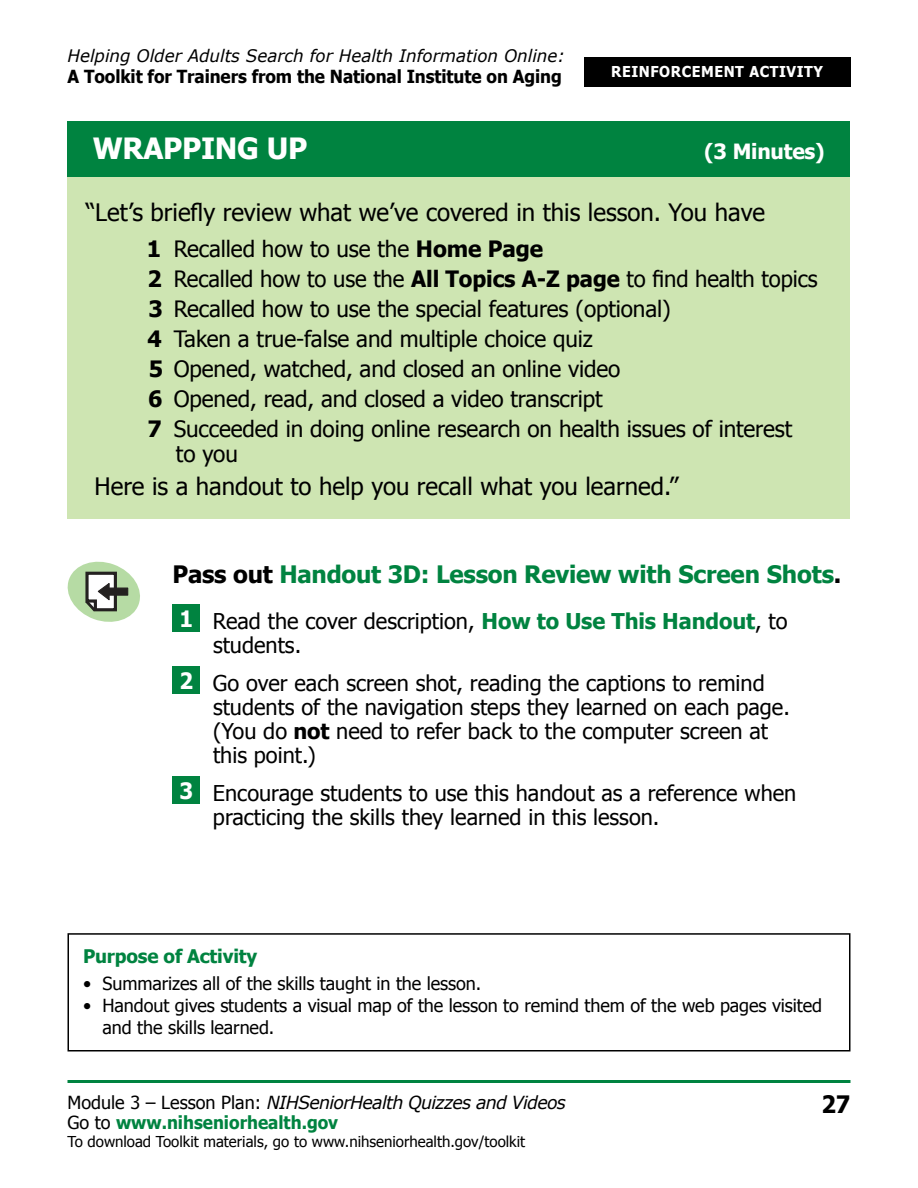
<style>
.page{position:relative;width:918px;height:1188px;background:#fff}
.page>*{position:absolute;margin:0;border:0;box-sizing:border-box;transform-origin:0 0}
.t1{font:700 29.25px "Tahoma";letter-spacing:-.01em;color:#fff}
.t2{font:24px "Tahoma";color:#000}
.t3{font:700 24px "Tahoma";letter-spacing:-.01em;color:#008340}
.t4{font:700 24px "Tahoma";color:#000;scale:.95 1}
.t5{font:22.5px/30.2px "Tahoma";letter-spacing:-.005em;color:#000}
.t6{font:21.75px/24px "Tahoma";color:#000}
.t7{font:700 21px "Tahoma";letter-spacing:-.01em;color:#fff}
.t8{font:700 18.75px "Tahoma";letter-spacing:-.01em;color:#008340}
.t9{font:18px/21.8px "Tahoma";letter-spacing:-.005em;color:#000}
.t10{font:700 18px "Tahoma";letter-spacing:-.005em;color:#000;scale:.95 1}
.t11{font:italic 18px "Verdana";letter-spacing:-.04em;color:#000}
.t12{font:700 18px "Tahoma";color:#008340;scale:.95 1}
.t13{font:italic 17.25px "Verdana";color:#000}
.t14{font:15px "Tahoma";color:#000}
.t15{font:700 15px "Tahoma";color:#fff;scale:.95 1}
.s1{font-weight:700}
.s2{color:#000}
.s3{font-weight:700;font-size:22.5px;color:#fff}
.s4{font-weight:700;color:#008340}
.s5{font-family:"Tahoma";font-style:normal}
.s6{font-weight:400;color:#000}
</style>
<div class="page">
<hr style="left:68px;top:1080px;width:782px;height:3px;background:#008340">
<div style="left:68px;top:154px;width:782px;height:365px;background:#cee5b2"></div>
<div style="left:68px;top:122px;width:782px;height:55px;background:#008340"></div>
<div style="left:584px;top:57px;width:266px;height:29px;background:#000"></div>
<div style="left:172px;top:605px;width:28px;height:27px;background:#008340"></div>
<div style="left:172px;top:667px;width:28px;height:27px;background:#008340"></div>
<div style="left:172px;top:777px;width:28px;height:27px;background:#008340"></div>
<svg style="left:68px;top:561px;width:72px;height:61px"></svg>
<div style="left:68px;top:933px;width:782px;height:119px;border:2px solid #000"></div>
<p class="t13" style="left:68px;top:45px;width:499px">Helping Older Adults Search for Health Information Online:</p>
<p class="t10" style="left:68px;top:65px;width:522px">A Toolkit for Trainers from the National Institute on Aging</p>
<p class="t15" style="left:611px;top:62px;width:23px">reinfo</p>
<p class="t15" style="left:671px;top:62px;width:24px">rcement</p>
<p class="t15" style="left:749px;top:62px;width:11px">activity</p>
<h1 class="t1" style="left:93px;top:130px;width:216px">WRAPPING UP</h1>
<p class="t7" style="left:704px;top:138px;width:122px">(3 Minutes)</p>
<p class="t2" style="left:86px;top:197px;width:681px">“Let’s briefly review what we’ve covered in this lesson. You have</p>
<p class="t5" style="left:147px;top:233px;width:672px"><span class="s1">1</span> Recalled how to use the <span class="s1">Home Page<br>2</span> Recalled how to use the <span class="s1">All Topics A-Z page</span> to find health topics <span class="s1">3</span> Recalled how to use the special features (optional)<br><span class="s1">4</span> Taken a true-false and multiple choice quiz<br><span class="s1">5</span> Opened, watched, and closed an online video<br><span class="s1">6</span> Opened, read, and closed a video transcript<br><span class="s1">7</span> Succeeded in doing online research on health issues of interest</p>
<p class="t5" style="left:176px;top:438px;width:64px">to you</p>
<p class="t2" style="left:95px;top:471px;width:585px">Here is a handout to help you recall what you learned.”</p>
<p class="t3" style="left:172px;top:559px;width:670px"><span class="s2">Pass out</span> Handout 3D: Lesson Review with Screen Shots<span class="s2">.</span></p>
<p class="t6" style="left:213px;top:608px;width:576px;text-indent:-33px"><span class="s3">1</span> Read the cover description, <span class="s4">How to Use This Handout</span>, to students.</p>
<p class="t6" style="left:213px;top:670px;width:578px;text-indent:-33px"><span class="s3">2</span> Go over each screen shot, reading the captions to remind students of the navigation steps they learned on each page. (You do <span class="s1">not</span> need to refer back to the computer screen at this point.)</p>
<p class="t6" style="left:213px;top:780px;width:585px;text-indent:-33px"><span class="s3">3</span> Encourage students to use this handout as a reference when practicing the skills they learned in this lesson.</p>
<p class="t8" style="left:83px;top:944px;width:176px">Purpose of Activity</p>
<p class="t9" style="left:83px;top:972px;width:400px">• Summarizes all of the skills taught in the lesson.</p>
<p class="t9" style="left:103px;top:994px;width:721px;text-indent:-20px">• Handout gives students a visual map of the lesson to remind them of the web pages visited and the skills learned.</p>
<p class="t11" style="left:68px;top:1091px;width:500px"><span class="s5">Module 3 – Lesson Plan:</span> NIHSeniorHealth Quizzes and Videos</p>
<p class="t12" style="left:68px;top:1111px;width:286px"><span class="s6">Go to</span> www.nihseniorhealth.gov</p>
<p class="t14" style="left:68px;top:1132px;width:459px">To download Toolkit materials, go to www.nihseniorhealth.gov/toolkit</p>
<p class="t4" style="left:821px;top:1089px;width:32px">27</p>
</div>
